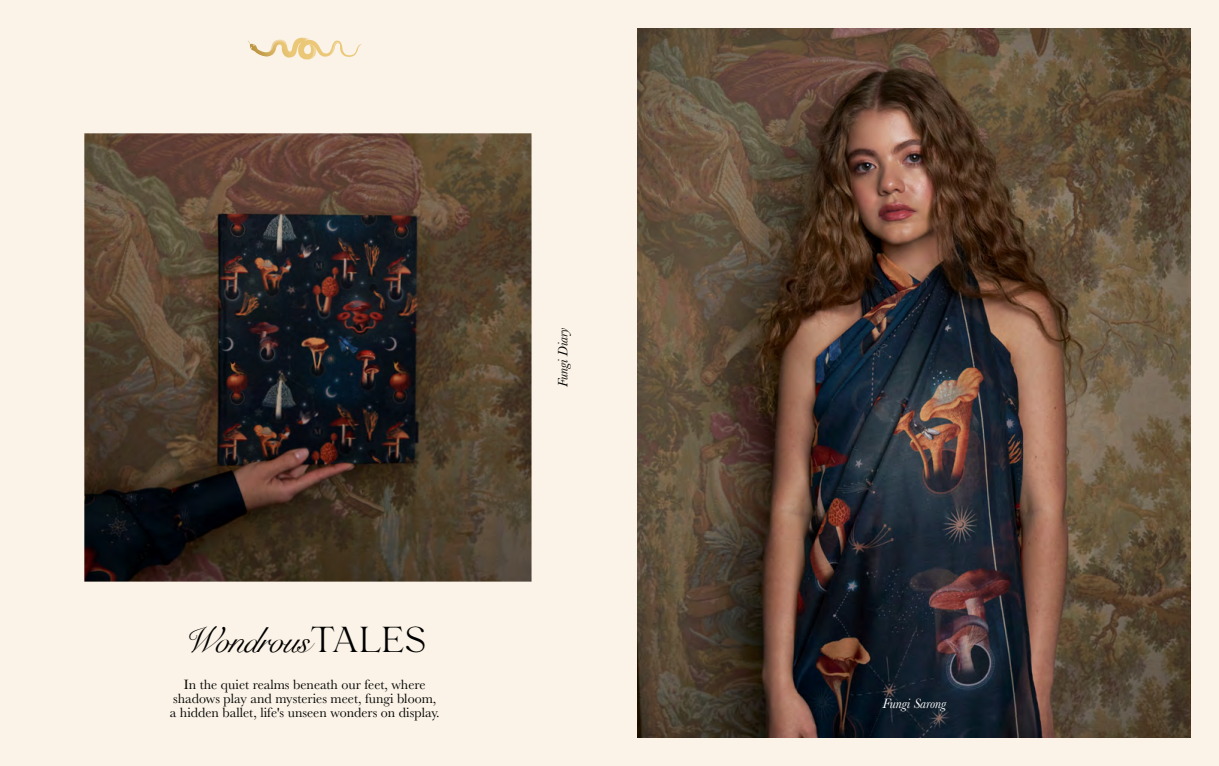
<style>
.page{position:relative;width:1219px;height:766px;background:#fff}
.page>*{position:absolute;margin:0;border:0;box-sizing:border-box;transform-origin:0 0}
.t1{font:36px "Snell Roundhand";letter-spacing:-.04em;color:#000}
.t2{font:14px/14px "Baskerville";color:#000;text-align:center}
.t3{font:italic 14px "Baskerville";color:#fff}
.t4{font:italic 14px "Baskerville";color:#000}
.s1{font-family:"Selna"}
</style>
<div class="page">
<div style="left:0;top:0;width:1219px;height:765px;background:#fbf3e7"></div>
<img style="left:84px;top:133px;width:447px;height:448px">
<svg style="left:283px;top:38px;width:18px;height:14px"></svg>
<img style="left:638px;top:28px;width:553px;height:709px">
<h1 class="t1" style="left:183px;top:612px;width:245px">Wondrous<span class="s1">TALES</span></h1>
<p class="t2" style="left:170px;top:677px;width:271px">In the quiet realms beneath our feet, where shadows play and mysteries meet, fungi bloom, a hidden ballet, life's unseen wonders on display.</p>
<p class="t4" style="left:553px;top:387px;width:64px;rotate:-90deg">Fungi Diary</p>
<p class="t3" style="left:882px;top:694px;width:65px">Fungi Sarong</p>
</div>
